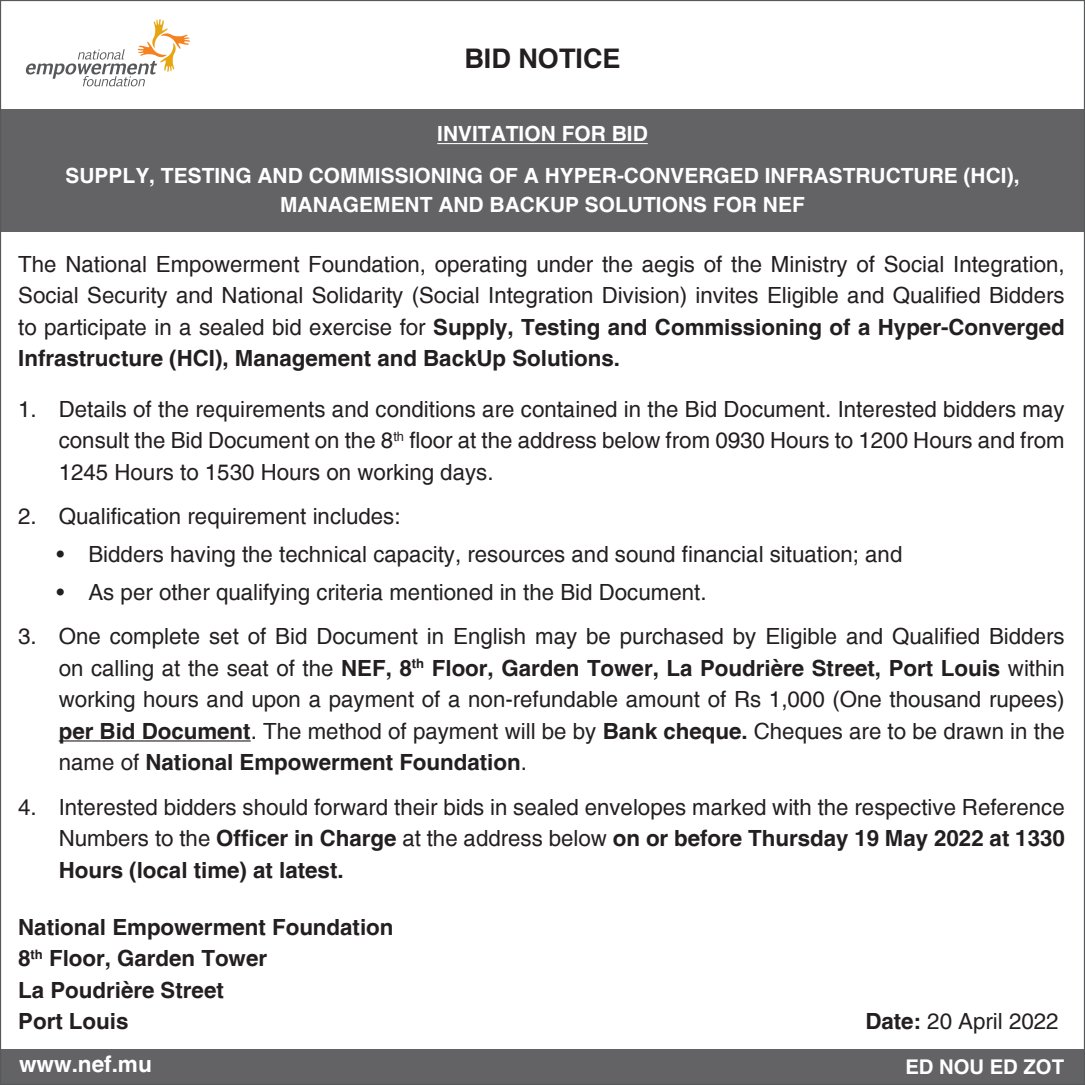
<style>
.page{position:relative;width:1085px;height:1085px;background:#fff}
.page>*{position:absolute;margin:0;border:0;box-sizing:border-box;transform-origin:0 0}
.t1{font:700 27px "Helvetica";color:#231f20}
.t2{font:700 22.5px "Helvetica";color:#fff}
.t3{font:22.28px/31.5px "Helvetica";color:#231f20;text-align:justify}
.t4{font:700 22.28px "Helvetica";color:#231f20}
.t5{font:700 20.93px "Helvetica";color:#fff}
.t6{font:700 20.25px "Helvetica";color:#fff}
.s1{font-weight:700}
</style>
<div class="page">
<div style="left:0;top:109px;width:1084px;height:122px;background:#636366"></div>
<svg style="left:26px;top:19px;width:164px;height:67px"></svg>
<hr style="left:437px;top:143px;width:210px;height:1px;background:#fff">
<hr style="left:59px;top:740px;width:192px;height:1px;background:#231f20">
<div style="left:0;top:1049px;width:1084px;height:35px;background:#636366"></div>
<p class="t1" style="left:464px;top:42px;width:158px">BID NOTICE</p>
<p class="t5" style="left:437px;top:121px;width:212px">INVITATION FOR BID</p>
<p class="t5" style="left:65px;top:163px;width:955px">SUPPLY, TESTING AND COMMISSIONING OF A HYPER-CONVERGED INFRASTRUCTURE (HCI),</p>
<p class="t5" style="left:280px;top:192px;width:526px">MANAGEMENT AND BACKUP SOLUTIONS FOR NEF</p>
<p class="t3" style="left:18px;top:248px;width:1047px">The National Empowerment Foundation, operating under the aegis of the Ministry of Social Integration, Social Security and National Solidarity (Social Integration Division) invites Eligible and Qualified Bidders to participate in a sealed bid exercise for <span class="s1">Supply, Testing and Commissioning of a Hyper-Converged Infrastructure (HCI), Management and BackUp Solutions.</span></p>
<p class="t3" style="left:59px;top:393px;width:1007px;text-indent:-40px">1. Details of the requirements and conditions are contained in the Bid Document. Interested bidders may consult the Bid Document on the 8<sup>th</sup> floor at the address below from 0930 Hours to 1200 Hours and from 1245 Hours to 1530 Hours on working days.</p>
<p class="t3" style="left:18px;top:500px;width:384px">2. Qualification requirement includes:</p>
<p class="t3" style="left:56px;top:538px;width:847px">• Bidders having the technical capacity, resources and sound financial situation; and</p>
<p class="t3" style="left:56px;top:576px;width:651px">• As per other qualifying criteria mentioned in the Bid Document.</p>
<p class="t3" style="left:59px;top:620px;width:1007px;text-indent:-40px">3. One complete set of Bid Document in English may be purchased by Eligible and Qualified Bidders on calling at the seat of the <span class="s1">NEF, 8</span><sup>th</sup> <span class="s1">Floor, Garden Tower, La Poudrière Street, Port Louis</span> within working hours and upon a payment of a non-refundable amount of Rs 1,000 (One thousand rupees) <span class="s1">per Bid Document</span>. The method of payment will be by <span class="s1">Bank cheque.</span> Cheques are to be drawn in the name of <span class="s1">National Empowerment Foundation</span>.</p>
<p class="t3" style="left:59px;top:791px;width:1007px;text-indent:-40px">4. Interested bidders should forward their bids in sealed envelopes marked with the respective Reference Numbers to the <span class="s1">Officer in Charge</span> at the address below <span class="s1">on or before Thursday 19 May 2022 at 1330<br>Hours (local time) at latest.</span></p>
<p class="t4" style="left:18px;top:912px;width:376px">National Empowerment Foundation</p>
<p class="t4" style="left:18px;top:944px;width:250px">8<sup>th</sup> Floor, Garden Tower</p>
<p class="t4" style="left:18px;top:975px;width:207px">La Poudrière Street</p>
<p class="t4" style="left:18px;top:1007px;width:112px">Port Louis</p>
<p class="t3" style="left:865px;top:1005px;width:195px"><span class="s1">Date:</span> 20 April 2022</p>
<p class="t2" style="left:19px;top:1050px;width:134px">www.nef.mu</p>
<p class="t6" style="left:905px;top:1054px;width:160px">ED NOU ED ZOT</p>
</div>
